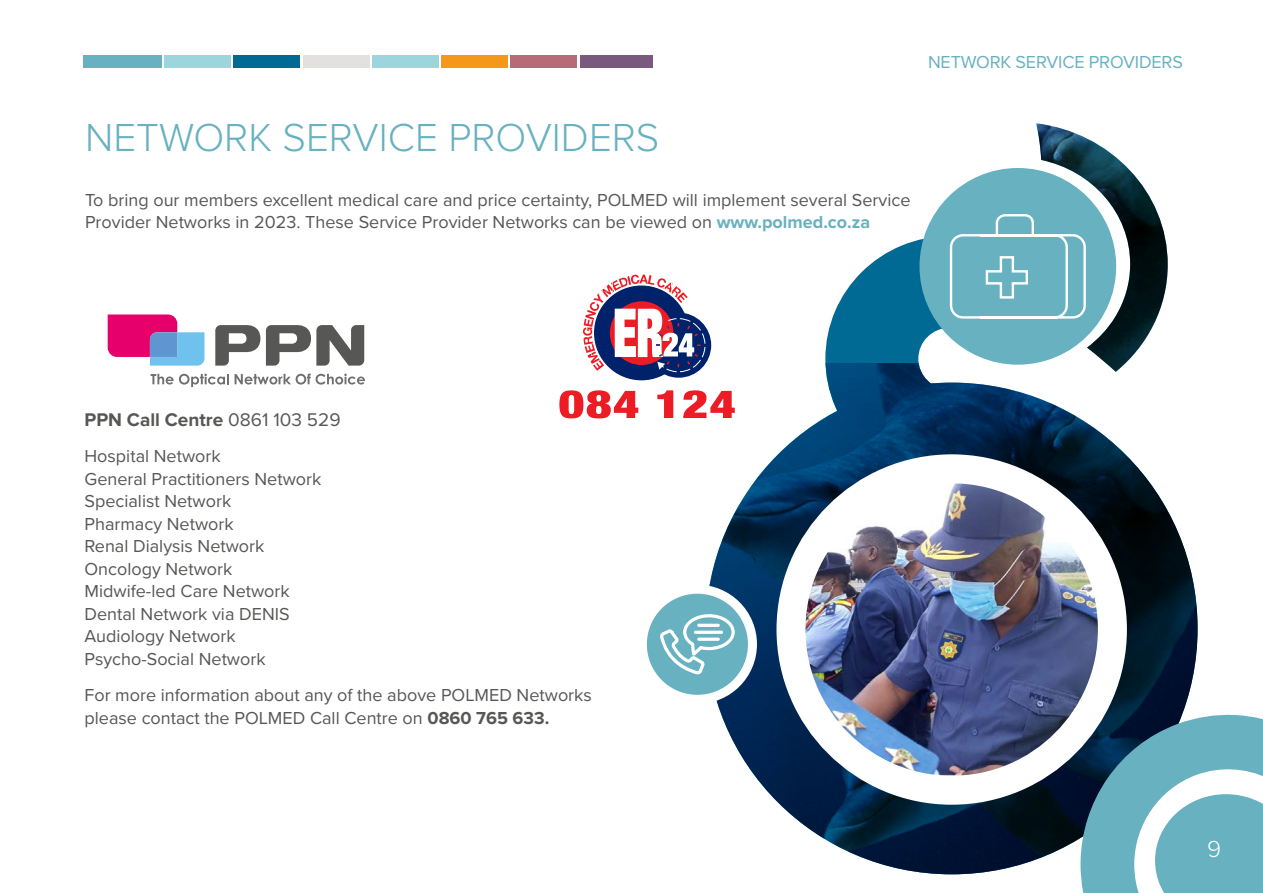
<style>
.page{position:relative;width:1263px;height:893px;background:#fff}
.page>*{position:absolute;margin:0;border:0;box-sizing:border-box;transform-origin:0 0}
.t1{font:300 40.5px "Proxima Nova";color:#68b1c0}
.t2{font:300 24px "Proxima Nova";color:#fff}
.t3{font:700 19.05px "Proxima Nova";color:#575756}
.t4{font:18px/22.5px "Proxima Nova";color:#575756}
.t5{font:18px "Proxima Nova";letter-spacing:-.01em;color:#68b1c0}
.s1{font-weight:700;color:#68b1c0}
.s2{font-weight:400}
.s3{font-weight:700}
</style>
<div class="page">
<div style="left:83px;top:55px;width:79px;height:13px;background:#68b1c0"></div>
<div style="left:164px;top:55px;width:67px;height:13px;background:#9cd5dd"></div>
<div style="left:234px;top:55px;width:66px;height:13px;background:#006994"></div>
<div style="left:303px;top:55px;width:66px;height:13px;background:#e3e1df"></div>
<div style="left:372px;top:55px;width:67px;height:13px;background:#9cd5dd"></div>
<div style="left:441px;top:55px;width:67px;height:13px;background:#f4971a"></div>
<div style="left:511px;top:55px;width:66px;height:13px;background:#b76b79"></div>
<div style="left:580px;top:55px;width:73px;height:13px;background:#7a597e"></div>
<svg style="left:108px;top:314px;width:96px;height:52px"></svg>
<svg style="left:266px;top:325px;width:98px;height:41px"></svg>
<svg style="left:215px;top:325px;width:45px;height:41px"></svg>
<svg style="left:151px;top:374px;width:78px;height:13px"></svg>
<svg style="left:235px;top:374px;width:130px;height:11px"></svg>
<div style="left:594px;top:285px;width:95px;height:95px;background:#00226a;border-radius:50%"></div>
<div style="left:646px;top:313px;width:65px;height:65px;background:#00226a;border-radius:50%"></div>
<svg style="left:583px;top:275px;width:122px;height:97px"></svg>
<svg style="left:559px;top:390px;width:147px;height:28px"></svg>
<img style="left:706px;top:390px;width:491px;height:484px">
<svg style="left:642px;top:589px;width:110px;height:110px;fill:#68b1c0"></svg>
<div style="left:638px;top:585px;width:119px;height:119px;border:9px solid #fff;border-radius:50%"></div>
<svg style="left:825px;top:123px;width:343px;height:358px"></svg>
<img style="left:791px;top:469px;width:321px;height:309px">
<div style="left:776px;top:454px;width:351px;height:351px;border:29px solid #fff;border-radius:50%"></div>
<svg style="left:1080px;top:713px;width:183px;height:180px"></svg>
<svg style="left:659px;top:604px;width:76px;height:71px;background:#83bfcb"></svg>
<div style="left:697px;top:624px;width:23px;height:3px;border:2px solid #fff"></div>
<div style="left:694px;top:631px;width:29px;height:3px;border:2px solid #fff"></div>
<div style="left:697px;top:638px;width:23px;height:3px;border:2px solid #fff"></div>
<p class="t5" style="left:928px;top:49px;width:256px">NETWORK SERVICE PROVIDERS</p>
<h1 class="t1" style="left:85px;top:114px;width:576px">NETWORK SERVICE PROVIDERS</h1>
<p class="t4" style="left:85px;top:188px;width:827px">To bring our members excellent medical care and price certainty, POLMED will implement several Service<br>Provider Networks in 2023. These Service Provider Networks can be viewed on <span class="s1">www.polmed.co.za</span></p>
<p class="t3" style="left:84px;top:408px;width:258px">PPN Call Centre <span class="s2">0861 103 529</span></p>
<p class="t4" style="left:84px;top:444px;width:238px">Hospital Network<br>General Practitioners Network<br>Specialist Network<br>Pharmacy Network<br>Renal Dialysis Network<br>Oncology Network<br>Midwife-led Care Network<br>Dental Network via DENIS<br>Audiology Network<br>Psycho-Social Network</p>
<p class="t4" style="left:84px;top:683px;width:509px">For more information about any of the above POLMED Networks please contact the POLMED Call Centre on <span class="s3">0860 765 633.</span></p>
<h2 class="t2" style="left:1207px;top:836px;width:16px">9</h2>
</div>
